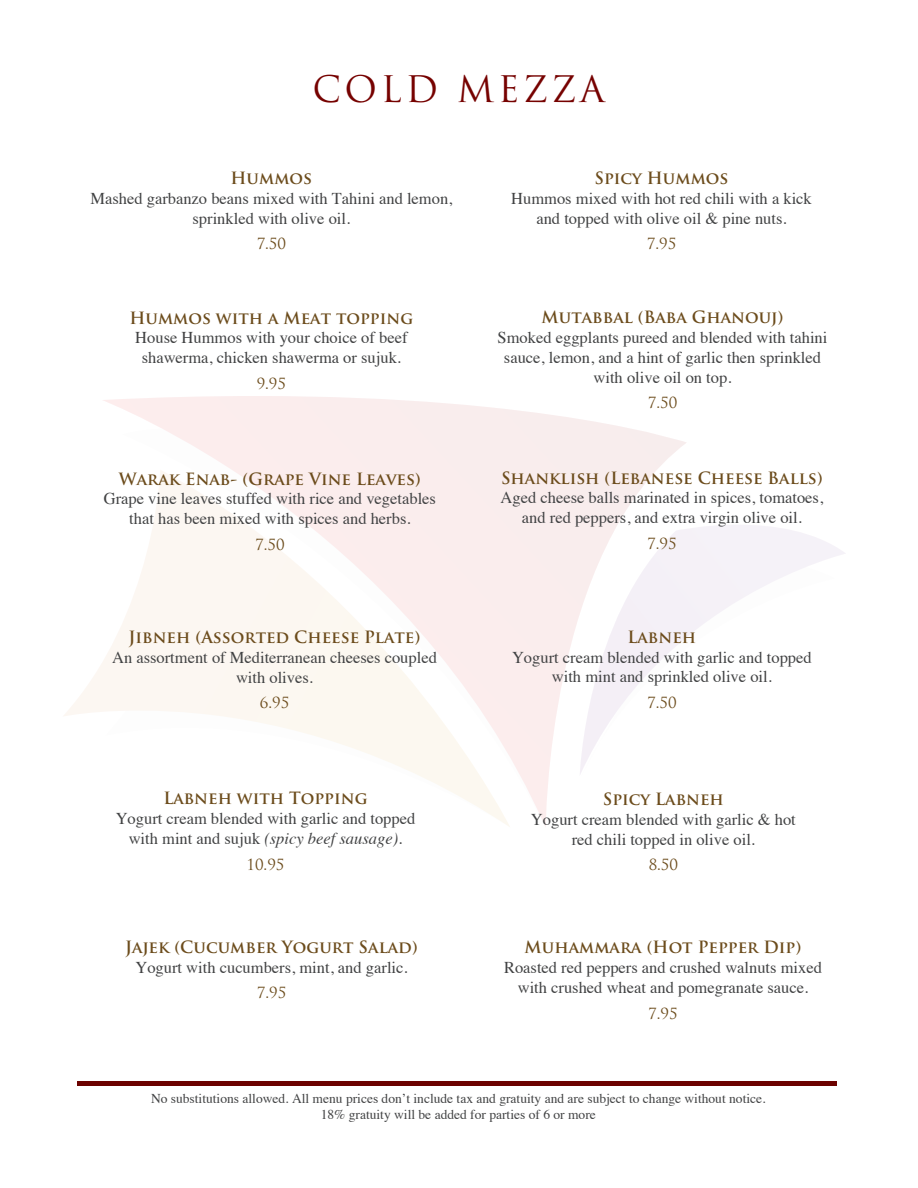
<style>
.page{position:relative;width:918px;height:1188px;background:#fff}
.page>*{position:absolute;margin:0;border:0;box-sizing:border-box;transform-origin:0 0}
.t1{font:35.7px "Trajan Pro";letter-spacing:.1em;color:#760200}
.t2{font:16.5px/19.8px "Times";color:#414243;text-align:center}
.t3{font:15px "Trajan Pro";color:#6c4c1c}
.t4{font:13.5px/16.2px "Times";color:#414243;text-align:center}
.s1{font-family:"Trajan Pro";font-weight:700;color:#6c4c1c}
.s2{font-style:italic}
</style>
<div class="page">
<svg style="left:64px;top:664px;width:38px;height:52px"></svg>
<svg style="left:102px;top:396px;width:584px;height:431px"></svg>
<svg style="left:580px;top:525px;width:265px;height:251px"></svg>
<div style="left:78px;top:1081px;width:759px;height:5px;background:#6c0200"></div>
<p class="t1" style="left:312px;top:66px;width:294px">COLD MEZZA</p>
<p class="t2" style="left:90px;top:167px;width:363px"><span class="s1">Hummos<br></span>Mashed garbanzo beans mixed with Tahini and lemon, sprinkled with olive oil.</p>
<p class="t3" style="left:257px;top:234px;width:31px">7.50</p>
<p class="t2" style="left:129px;top:307px;width:285px"><span class="s1">Hummos with a Meat topping<br></span>House Hummos with your choice of beef shawerma, chicken shawerma or sujuk.</p>
<p class="t3" style="left:257px;top:374px;width:31px">9.95</p>
<p class="t2" style="left:104px;top:468px;width:334px"><span class="s1">Warak Enab- (Grape Vine Leaves)<br></span>Grape vine leaves stuffed with rice and vegetables that has been mixed with spices and herbs.</p>
<p class="t3" style="left:255px;top:535px;width:31px">7.50</p>
<p class="t2" style="left:112px;top:626px;width:326px"><span class="s1">Jibneh (Assorted Cheese Plate)<br></span>An assortment of Mediterranean cheeses coupled with olives.</p>
<p class="t3" style="left:260px;top:693px;width:31px">6.95</p>
<p class="t2" style="left:116px;top:788px;width:301px"><span class="s1">Labneh with Topping<br></span>Yogurt cream blended with garlic and topped with mint and sujuk <span class="s2">(spicy beef sausage)</span>.</p>
<p class="t3" style="left:247px;top:855px;width:40px">10.95</p>
<p class="t2" style="left:125px;top:936px;width:294px"><span class="s1">Jajek (Cucumber Yogurt Salad)<br></span>Yogurt with cucumbers, mint, and garlic.</p>
<p class="t3" style="left:257px;top:984px;width:31px">7.95</p>
<p class="t2" style="left:511px;top:167px;width:302px"><span class="s1">Spicy Hummos<br></span>Hummos mixed with hot red chili with a kick and topped with olive oil &amp; pine nuts.</p>
<p class="t3" style="left:647px;top:234px;width:31px">7.95</p>
<p class="t2" style="left:498px;top:306px;width:331px"><span class="s1">Mutabbal (Baba Ghanouj)<br></span>Smoked eggplants pureed and blended with tahini sauce, lemon, and a hint of garlic then sprinkled with olive oil on top.</p>
<p class="t3" style="left:648px;top:393px;width:31px">7.50</p>
<p class="t2" style="left:501px;top:467px;width:324px"><span class="s1">Shanklish (Lebanese Cheese Balls)<br></span>Aged cheese balls marinated in spices, tomatoes, and red peppers, and extra virgin olive oil.</p>
<p class="t3" style="left:647px;top:534px;width:31px">7.95</p>
<p class="t2" style="left:512px;top:626px;width:301px"><span class="s1">Labneh<br></span>Yogurt cream blended with garlic and topped with mint and sprinkled olive oil.</p>
<p class="t3" style="left:647px;top:693px;width:31px">7.50</p>
<p class="t2" style="left:531px;top:788px;width:266px"><span class="s1">Spicy Labneh<br></span>Yogurt cream blended with garlic &amp; hot red chili topped in olive oil.</p>
<p class="t3" style="left:649px;top:855px;width:31px">8.50</p>
<p class="t2" style="left:504px;top:937px;width:319px"><span class="s1">Muhammara (Hot Pepper Dip)<br></span>Roasted red peppers and crushed walnuts mixed with crushed wheat and pomegranate sauce.</p>
<p class="t3" style="left:648px;top:1004px;width:31px">7.95</p>
<p class="t4" style="left:151px;top:1089px;width:616px">No substitutions allowed. All menu prices don’t include tax and gratuity and are subject to change without notice.<br>18% gratuity will be added for parties of 6 or more</p>
</div>
